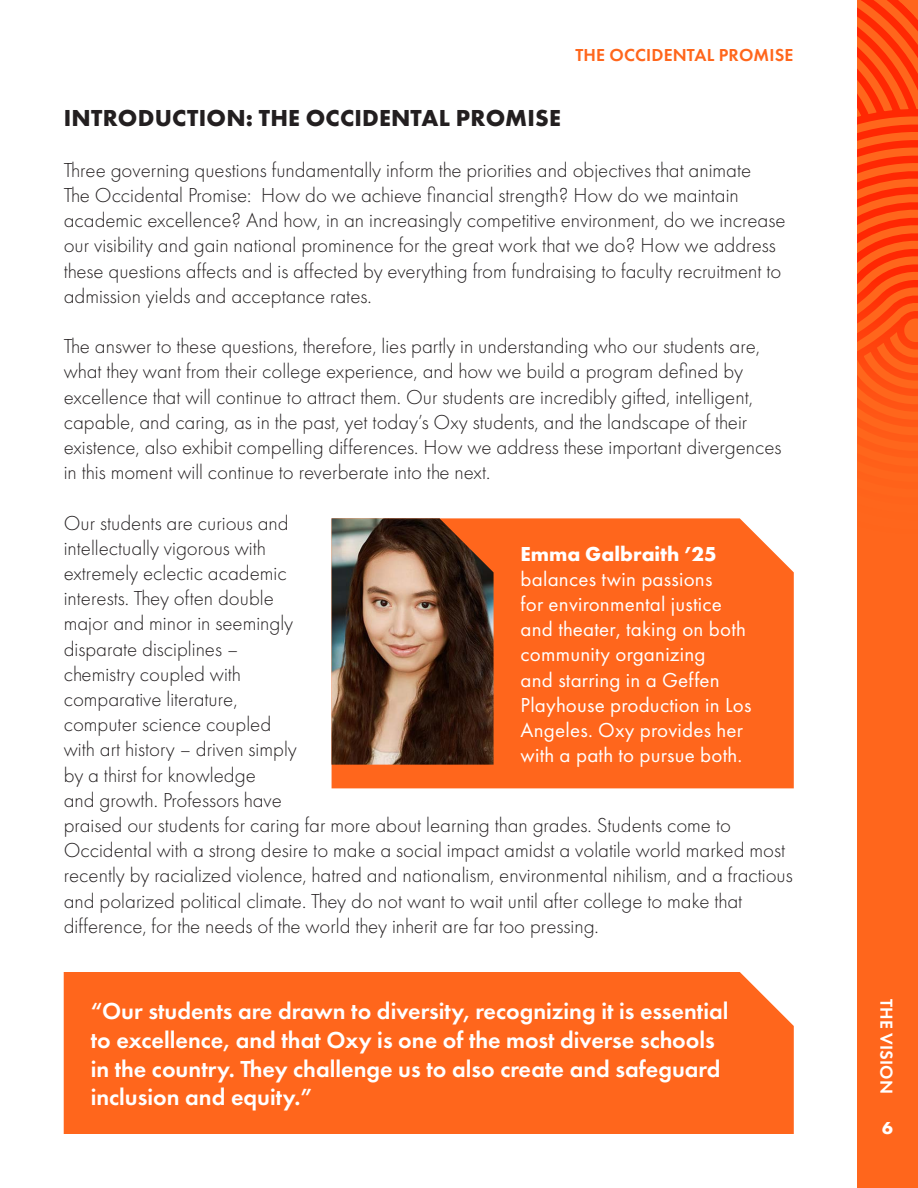
<style>
.page{position:relative;width:918px;height:1188px;background:#fff}
.page>*{position:absolute;margin:0;border:0;box-sizing:border-box;transform-origin:0 0}
.t1{font:600 24px/28.8px "Futura PT";color:#fff}
.t2{font:700 24px "Futura PT";letter-spacing:.01em;color:#231f20}
.t3{font:300 21px/25.2px "Futura PT";color:#231f20}
.t4{font:21px/25.2px "Futura PT";letter-spacing:.01em;color:#fff}
.t5{font:600 18px "Futura PT";letter-spacing:.01em;color:#ff661c}
.t6{font:600 18px "Futura PT";letter-spacing:.01em;color:#fff}
.t7{font:700 18px "Futura PT";color:#fff}
.s1{font-weight:700}
</style>
<div class="page">
<div style="left:857px;top:0;width:61px;height:1188px;background:#ff661c"></div>
<svg style="left:857px;top:0;width:61px;height:441px"></svg>
<div style="left:332px;top:518px;width:462px;height:270px;background:#ff661c"></div>
<img style="left:332px;top:518px;width:162px;height:247px">
<div style="left:64px;top:972px;width:730px;height:162px;background:#ff661c"></div>
<p class="t5" style="left:575px;top:44px;width:220px">THE OCCIDENTAL PROMISE</p>
<p class="t2" style="left:64px;top:103px;width:499px">INTRODUCTION: THE OCCIDENTAL PROMISE</p>
<p class="t3" style="left:64px;top:157px;width:723px">Three governing questions fundamentally inform the priorities and objectives that animate<br>The Occidental Promise: How do we achieve financial strength? How do we maintain academic excellence? And how, in an increasingly competitive environment, do we increase our visibility and gain national prominence for the great work that we do? How we address these questions affects and is affected by everything from fundraising to faculty recruitment to admission yields and acceptance rates.</p>
<p class="t3" style="left:64px;top:334px;width:719px">The answer to these questions, therefore, lies partly in understanding who our students are, what they want from their college experience, and how we build a program defined by excellence that will continue to attract them. Our students are incredibly gifted, intelligent, capable, and caring, as in the past, yet today’s Oxy students, and the landscape of their existence, also exhibit compelling differences. How we address these important divergences in this moment will continue to reverberate into the next.</p>
<p class="t3" style="left:64px;top:510px;width:731px">Our students are curious and<br>intellectually vigorous with<br>extremely eclectic academic<br>interests. They often double<br>major and minor in seemingly<br>disparate disciplines –<br>chemistry coupled with<br>comparative literature,<br>computer science coupled<br>with art history – driven simply<br>by a thirst for knowledge<br>and growth. Professors have<br>praised our students for caring far more about learning than grades. Students come to Occidental with a strong desire to make a social impact amidst a volatile world marked most recently by racialized violence, hatred and nationalism, environmental nihilism, and a fractious and polarized political climate. They do not want to wait until after college to make that difference, for the needs of the world they inherit are far too pressing.</p>
<p class="t4" style="left:521px;top:541px;width:232px"><span class="s1">Emma Galbraith ’25 </span>balances twin passions<br>for environmental justice and theater, taking on both community organizing<br>and starring in a Geffen<br>Playhouse production in Los<br>Angeles. Oxy provides her with a path to pursue both.</p>
<p class="t1" style="left:91px;top:996px;width:639px">“Our students are drawn to diversity, recognizing it is essential to excellence, and that Oxy is one of the most diverse schools in the country. They challenge us to also create and safeguard inclusion and equity.”</p>
<p class="t6" style="left:898px;top:999px;width:96px;rotate:90deg">THE VISION</p>
<p class="t7" style="left:882px;top:1116px;width:12px">6</p>
</div>
